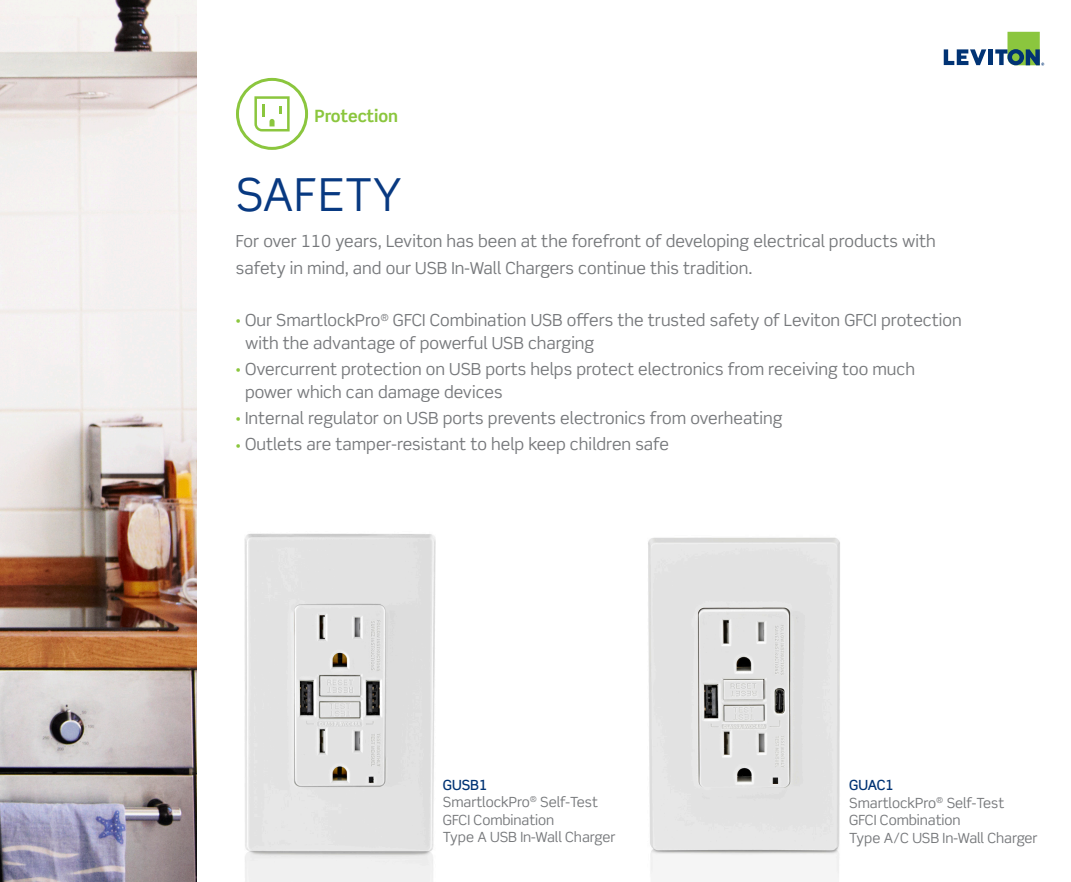
<style>
.page{position:relative;width:1071px;height:882px;background:#fff}
.page>*{position:absolute;margin:0;border:0;box-sizing:border-box;transform-origin:0 0}
.t1{font:45.5px "Scene Std";letter-spacing:.015em;color:#083981}
.t2{font:700 16.97px "Scene Std";letter-spacing:-.01em;color:#8bc63e}
.t3{font:16.62px/22.8px "Scene Std";color:#76787b}
.t4{font:14px "Scene Std";letter-spacing:-.005em;color:#76787b}
.t5{font:500 14px "Scene Std";letter-spacing:-.005em;color:#013374}
.s1{font-size:10.5px;color:#8bc63e}
</style>
<div class="page">
<svg style="left:944px;top:49px;width:42px;height:16px"></svg>
<div style="left:988px;top:49px;width:5px;height:16px;background:#013374"></div>
<svg style="left:995px;top:32px;width:49px;height:34px"></svg>
<img style="left:0;top:0;width:197px;height:882px">
<img style="left:648px;top:537px;width:192px;height:341px">
<img style="left:244px;top:533px;width:192px;height:349px">
<svg style="left:236px;top:78px;width:72px;height:72px"></svg>
<p class="t2" style="left:314px;top:105px;width:85px">Protection</p>
<p class="t1" style="left:236px;top:167px;width:168px">SAFETY</p>
<p class="t3" style="left:236px;top:228px;width:701px;line-height:26.2px">For over 110 years, Leviton has been at the forefront of developing electrical products with safety in mind, and our USB In-Wall Chargers continue this tradition.</p>
<p class="t3" style="left:245px;top:309px;width:718px;text-indent:-9px"><span class="s1">•</span> Our SmartlockPro<sup>®</sup> GFCI Combination USB offers the trusted safety of Leviton GFCI protection with the advantage of powerful USB charging</p>
<p class="t3" style="left:245px;top:358px;width:672px;text-indent:-9px"><span class="s1">•</span> Overcurrent protection on USB ports helps protect electronics from receiving too much power which can damage devices</p>
<p class="t3" style="left:236px;top:407px;width:548px"><span class="s1">•</span> Internal regulator on USB ports prevents electronics from overheating</p>
<p class="t3" style="left:236px;top:433px;width:434px"><span class="s1">•</span> Outlets are tamper-resistant to help keep children safe</p>
<p class="t5" style="left:443px;top:776px;width:46px">GUSB1</p>
<p class="t4" style="left:443px;top:793px;width:157px">SmartlockPro<sup>®</sup> Self-Test</p>
<p class="t4" style="left:443px;top:811px;width:113px">GFCI Combination</p>
<p class="t4" style="left:443px;top:828px;width:174px">Type A USB In-Wall Charger</p>
<p class="t5" style="left:849px;top:777px;width:46px">GUAC1</p>
<p class="t4" style="left:849px;top:794px;width:157px">SmartlockPro<sup>®</sup> Self-Test</p>
<p class="t4" style="left:849px;top:812px;width:113px">GFCI Combination</p>
<p class="t4" style="left:849px;top:829px;width:190px">Type A/C USB In-Wall Charger</p>
</div>
